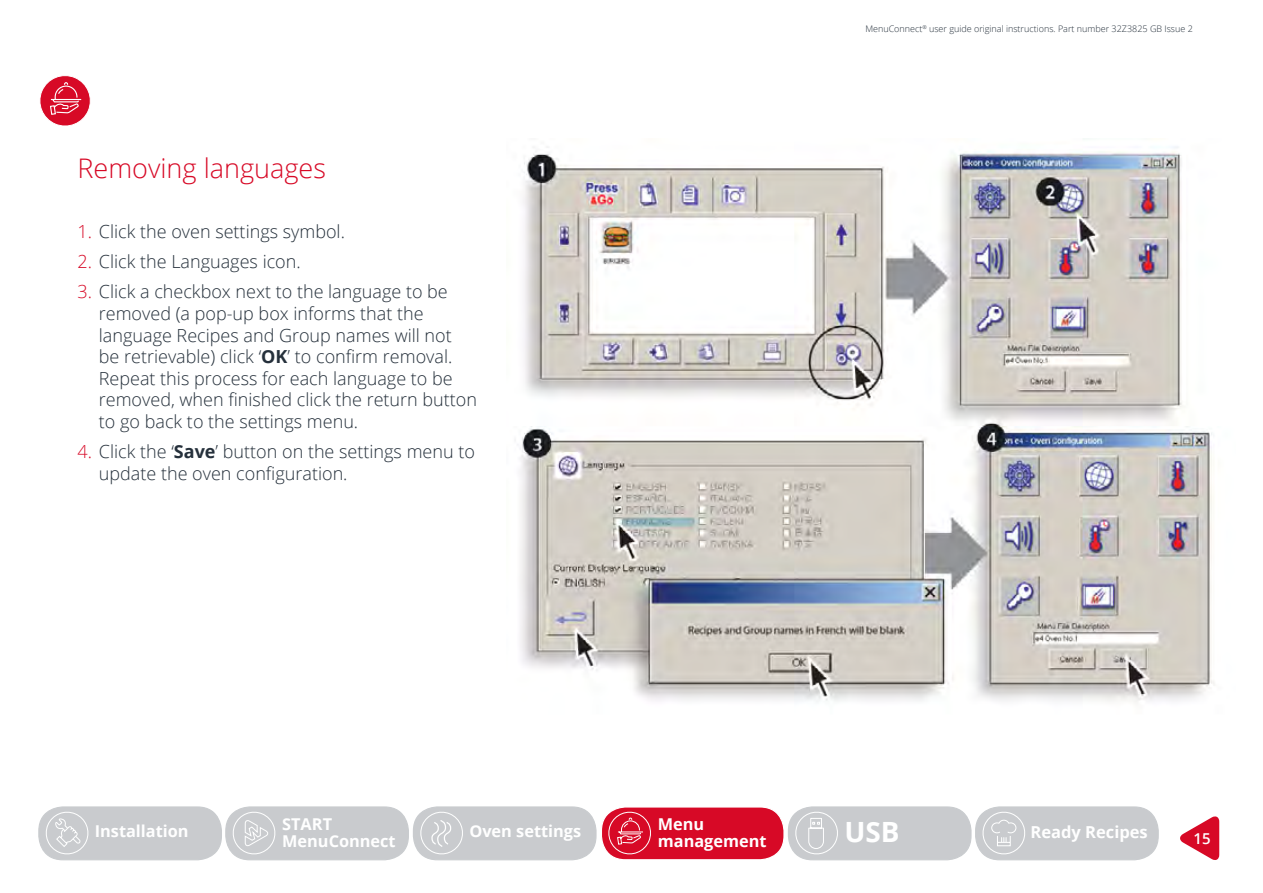
<style>
.page{position:relative;width:1263px;height:893px;background:#fff}
.page>*{position:absolute;margin:0;border:0;box-sizing:border-box;transform-origin:0 0}
.t1{font:700 27.9px "Open Sans";color:#fff}
.t2{font:300 27px "Open Sans";color:#d70926}
.t3{font:300 18px/21.6px "Open Sans";color:#25303b}
.t4{font:700 16.5px "Open Sans";color:#fff}
.t5{font:700 16.35px/17.2px "Open Sans";color:#fff}
.t6{font:600 15px "Open Sans";color:#fff}
.t7{font:300 9px "Open Sans";color:#25303b}
.s1{color:#d70926}
.s2{font-weight:700}
</style>
<div class="page">
<svg style="left:1180px;top:816px;width:39px;height:44px"></svg>
<img style="left:515px;top:138px;width:700px;height:565px">
<svg style="left:40px;top:75px;width:51px;height:51px"></svg>
<div style="left:788px;top:807px;width:183px;height:53px;background:#c9cbce;border-radius:24px"></div>
<div style="left:788px;top:806px;width:183px;height:54px;border:1px solid #25303b;border-radius:24px"></div>
<svg style="left:792px;top:809px;width:46px;height:48px"></svg>
<div style="left:39px;top:807px;width:182px;height:53px;background:#c9cbce;border-radius:24px"></div>
<div style="left:38px;top:806px;width:184px;height:54px;border:1px solid #25303b;border-radius:24px"></div>
<svg style="left:43px;top:809px;width:46px;height:48px"></svg>
<div style="left:226px;top:807px;width:182px;height:53px;background:#c9cbce;border-radius:24px"></div>
<div style="left:225px;top:806px;width:184px;height:54px;border:1px solid #25303b;border-radius:24px"></div>
<svg style="left:230px;top:809px;width:46px;height:48px"></svg>
<div style="left:413px;top:807px;width:183px;height:53px;background:#c9cbce;border-radius:24px"></div>
<div style="left:413px;top:806px;width:184px;height:54px;border:1px solid #25303b;border-radius:24px"></div>
<svg style="left:417px;top:809px;width:46px;height:48px"></svg>
<div style="left:601px;top:807px;width:183px;height:53px;background:#d70926;border-radius:24px"></div>
<div style="left:601px;top:806px;width:184px;height:54px;border:1px solid #fff;border-radius:24px"></div>
<svg style="left:605px;top:809px;width:46px;height:48px"></svg>
<div style="left:976px;top:807px;width:182px;height:53px;background:#c9cbce;border-radius:24px"></div>
<div style="left:975px;top:806px;width:184px;height:54px;border:1px solid #25303b;border-radius:24px"></div>
<svg style="left:979px;top:809px;width:46px;height:48px"></svg>
<p class="t2" style="left:78px;top:150px;width:250px">Removing languages</p>
<p class="t3" style="left:78px;top:220px;width:269px"><span class="s1">1.</span> Click the oven settings symbol.</p>
<p class="t3" style="left:78px;top:250px;width:225px"><span class="s1">2.</span> Click the Languages icon.</p>
<p class="t3" style="left:99px;top:281px;width:380px;text-indent:-21px"><span class="s1">3.</span> Click a checkbox next to the language to be removed (a pop-up box informs that the language Recipes and Group names will not<br>be retrievable) click ‘<span class="s2">OK</span>’ to confirm removal.<br>Repeat this process for each language to be removed, when finished click the return button to go back to the settings menu.</p>
<p class="t3" style="left:99px;top:440px;width:378px;text-indent:-21px"><span class="s1">4.</span> Click the ‘<span class="s2">Save</span>’ button on the settings menu to update the oven configuration.</p>
<p class="t7" style="left:865px;top:23px;width:329px">MenuConnect<sup>®</sup> user guide original instructions. Part number 32Z3825 GB Issue 2</p>
<p class="t5" style="left:282px;top:815px;width:115px">START<br>MenuConnect</p>
<p class="t5" style="left:469px;top:822px;width:113px">Oven settings</p>
<p class="t5" style="left:658px;top:815px;width:110px">Menu management</p>
<p class="t4" style="left:1030px;top:821px;width:119px">Ready Recipes</p>
<p class="t5" style="left:95px;top:822px;width:95px">Installation</p>
<h1 class="t1" style="left:844px;top:813px;width:57px">USB</h1>
<p class="t6" style="left:1193px;top:828px;width:19px">15</p>
</div>
